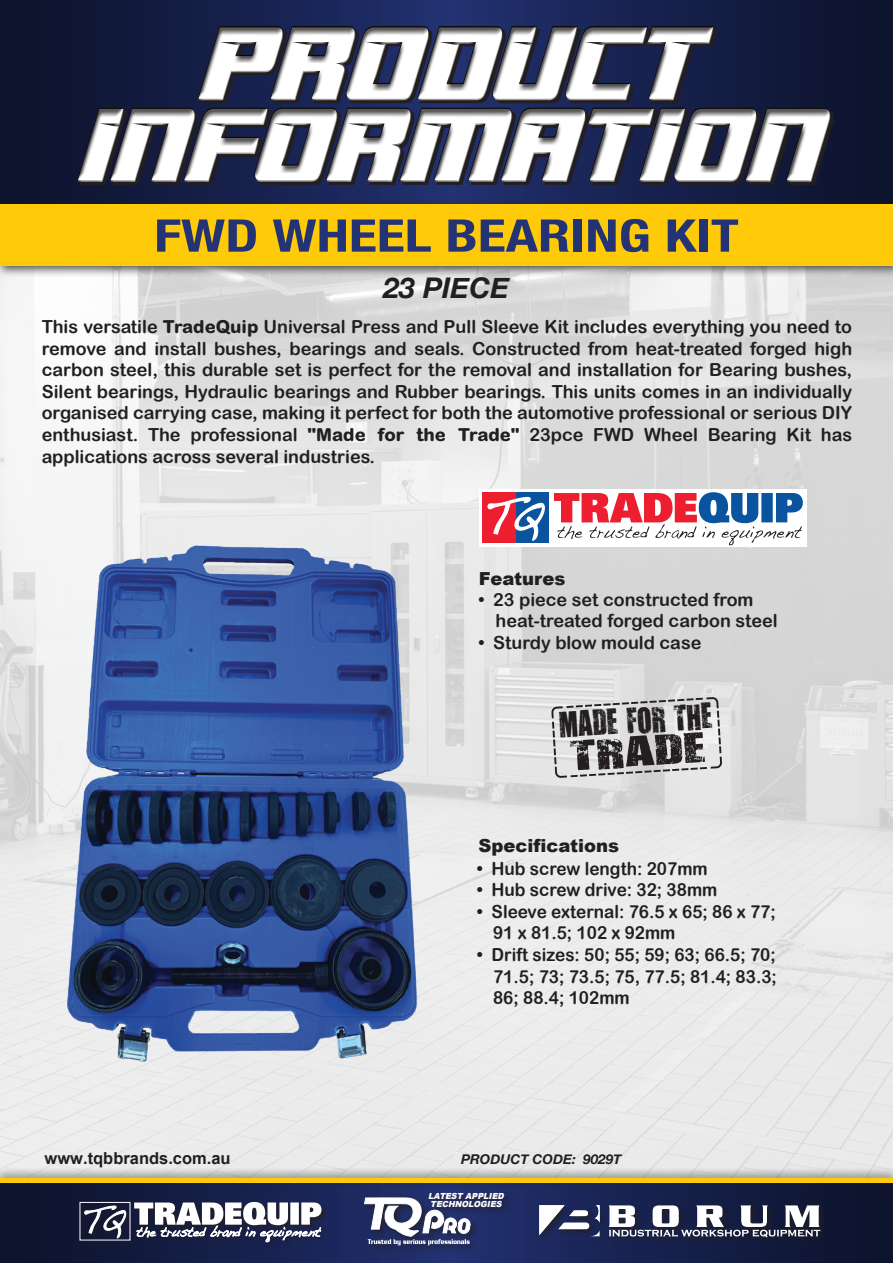
<style>
.page{position:relative;width:893px;height:1263px;background:#fff}
.page>*{position:absolute;margin:0;border:0;box-sizing:border-box;transform-origin:0 0}
.t1{font:126.45px "BESTINCLASS";letter-spacing:.02em;color:#fff;scale:.76 1}
.t2{font:700 condensed 45px "Helvetica Neue";color:#243374;scale:1.29 1}
.t3{font:34.8px "You Are Loved";color:#231f20;scale:1.75 1}
.t4{font:29.85px "You Are Loved";color:#231f20}
.t5{font:italic 700 28.5px "Helvetica Neue";color:#231f20}
.t6{font:18px/21.6px "Arial Rounded MT Bold";color:#231f20;text-align:justify}
.t7{font:18px/21.6px "Arial Rounded MT Bold";color:#231f20;scale:.95 1}
.t8{font:900 18px "Arial";color:#231f20}
.t9{font:700 16.5px "Arial";color:#231f20}
.t10{font:italic 700 13.5px "Helvetica Neue";color:#231f20}
.t11{font:italic 900 8.4px/7.9px "Arial";color:#fff;scale:.96 1}
.s1{font-family:"Arial Rounded MT Std";font-weight:800}
</style>
<div class="page">
<img style="left:0;top:277px;width:893px;height:890px">
<svg style="left:0;top:0;width:893px;height:199px;background:#121a3d"></svg>
<svg style="left:0;top:1189px;width:893px;height:74px;background:#151e46"></svg>
<div style="left:0;top:199px;width:893px;height:78px;background:#231f20;opacity:.75"></div>
<div style="left:0;top:204px;width:893px;height:62px;background:#feca0a"></div>
<div style="left:73px;top:21px;width:763px;height:170px;background:#fff;opacity:.75"></div>
<div style="left:72px;top:17px;width:762px;height:170px;background:#231f20;opacity:.75"></div>
<div style="left:78px;top:1201px;width:251px;height:48px;background:#231f20;opacity:.75"></div>
<div style="left:79px;top:1202px;width:51px;height:38px;border:1px solid #fff"></div>
<svg style="left:84px;top:1205px;width:42px;height:34px"></svg>
<svg style="left:134px;top:1202px;width:187px;height:40px"></svg>
<div style="left:538px;top:1204px;width:289px;height:40px;background:#231f20;opacity:.75"></div>
<svg style="left:609px;top:1205px;width:211px;height:33px"></svg>
<svg style="left:539px;top:1205px;width:61px;height:31px"></svg>
<div style="left:0;top:1167px;width:893px;height:22px;background:#231f20;opacity:.75"></div>
<hr style="left:0;top:1179px;width:893px;height:4px;background:#feca0a">
<div style="left:427px;top:1190px;width:87px;height:26px;background:#231f20;opacity:.75"></div>
<div style="left:363px;top:1195px;width:117px;height:60px;background:#231f20;opacity:.75"></div>
<svg style="left:364px;top:1197px;width:107px;height:48px"></svg>
<div style="left:479px;top:489px;width:327px;height:58px;background:#fff"></div>
<div style="left:515px;top:493px;width:34px;height:50px;background:#0a549f"></div>
<div style="left:482px;top:493px;width:34px;height:50px;background:#ec1e2f"></div>
<svg style="left:487px;top:496px;width:58px;height:45px"></svg>
<svg style="left:554px;top:492px;width:249px;height:53px"></svg>
<svg style="left:551px;top:697px;width:171px;height:81px;background:#d8d8d9"></svg>
<img style="left:59px;top:538px;width:369px;height:537px">
<h1 class="t1" style="left:198px;top:-9px;width:657px">PRODUCT</h1>
<h1 class="t1" style="left:78px;top:72px;width:974px">INFORMATION</h1>
<h2 class="t2" style="left:154px;top:208px;width:455px">FWD WHEEL BEARING KIT</h2>
<h3 class="t5" style="left:383px;top:270px;width:128px">23 PIECE</h3>
<p class="t6" style="left:42px;top:316px;width:812px">This versatile <span class="s1">TradeQuip</span> Universal Press and Pull Sleeve Kit includes everything you need to remove and install bushes, bearings and seals. Constructed from heat-treated forged high carbon steel, this durable set is perfect for the removal and installation for Bearing bushes, Silent bearings, Hydraulic bearings and Rubber bearings. This units comes in an individually organised carrying case, making it perfect for both the automotive professional or serious DIY enthusiast. The professional <span class="s1">"Made for the Trade"</span> 23pce FWD Wheel Bearing Kit has applications across several industries.</p>
<p class="t8" style="left:479px;top:565px;width:88px">Features</p>
<p class="t7" style="left:496px;top:588px;width:299px;text-indent:-17px">• 23 piece set constructed from heat-treated forged carbon steel</p>
<p class="t7" style="left:479px;top:631px;width:236px">• Sturdy blow mould case</p>
<h3 class="t4" style="left:558px;top:705px;width:155px;rotate:-4deg">MADE FOR THE</h3>
<h3 class="t3" style="left:568px;top:733px;width:79px;rotate:-4deg">TRADE</h3>
<p class="t8" style="left:478px;top:833px;width:142px">Specifications</p>
<p class="t9" style="left:45px;top:1147px;width:188px">www.tqbbrands.com.au</p>
<p class="t7" style="left:477px;top:857px;width:244px">• Hub screw length: 207mm</p>
<p class="t7" style="left:477px;top:879px;width:255px">• Hub screw drive: 32; 38mm</p>
<p class="t7" style="left:493px;top:900px;width:299px;text-indent:-16px">• Sleeve external: 76.5 x 65; 86 x 77;<br>91 x 81.5; 102 x 92mm</p>
<p class="t7" style="left:493px;top:943px;width:300px;text-align:justify;text-indent:-16px">• Drift sizes: 50; 55; 59; 63; 66.5; 70; 71.5; 73; 73.5; 75, 77.5; 81.4; 83.3; 86; 88.4; 102mm</p>
<p class="t10" style="left:461px;top:1150px;width:162px">PRODUCT CODE: 9029T</p>
<p class="t11" style="left:428px;top:1191px;width:83px">LATEST APPLIED<br>TECHNOLOGIES</p>
</div>
